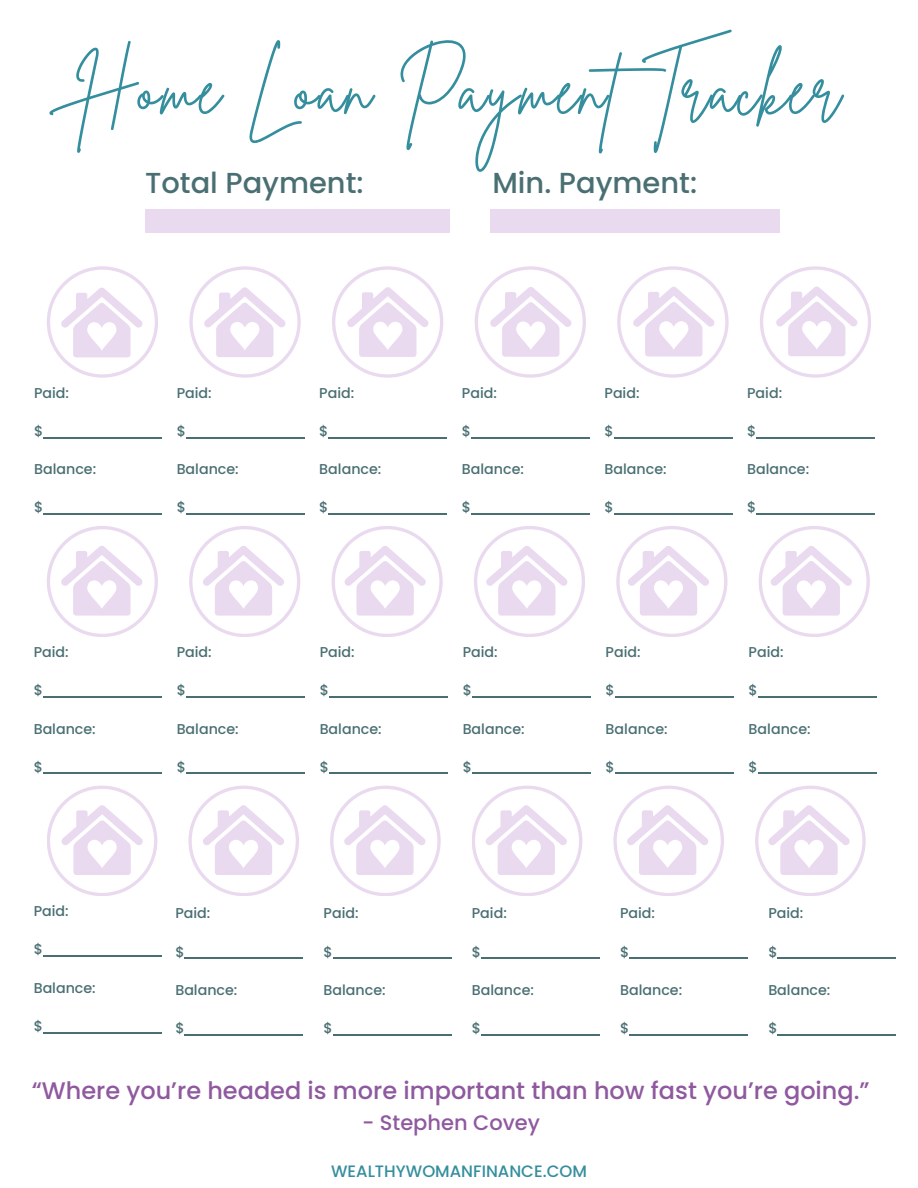
<style>
.page{position:relative;width:918px;height:1188px;background:#fff}
.page>*{position:absolute;margin:0;border:0;box-sizing:border-box;transform-origin:0 0}
.t1{font:69px "Brittany Signature";letter-spacing:.03em;color:#358e9d}
.t2{font:500 28.95px "Poppins";color:#4a6f73}
.t3{font:500 24px "Poppins";color:#8f599f}
.t4{font:500 21px "Poppins";color:#8f599f}
.t5{font:500 16.5px "Poppins";color:#358e9d}
.t6{font:500 14.25px "Poppins";color:#4a6f73}
</style>
<div class="page">
<div style="left:145px;top:209px;width:305px;height:24px;background:#eadaef"></div>
<div style="left:491px;top:209px;width:289px;height:24px;background:#eadaef"></div>
<hr style="left:43px;top:437px;width:119px;height:1px;background:#4a6f73">
<hr style="left:43px;top:514px;width:119px;height:1px;background:#4a6f73">
<hr style="left:186px;top:437px;width:118px;height:1px;background:#4a6f73">
<hr style="left:186px;top:514px;width:118px;height:1px;background:#4a6f73">
<hr style="left:329px;top:437px;width:118px;height:1px;background:#4a6f73">
<hr style="left:329px;top:514px;width:118px;height:1px;background:#4a6f73">
<hr style="left:471px;top:437px;width:119px;height:1px;background:#4a6f73">
<hr style="left:471px;top:514px;width:119px;height:1px;background:#4a6f73">
<hr style="left:614px;top:437px;width:118px;height:1px;background:#4a6f73">
<hr style="left:614px;top:514px;width:118px;height:1px;background:#4a6f73">
<hr style="left:756px;top:437px;width:119px;height:1px;background:#4a6f73">
<hr style="left:756px;top:514px;width:119px;height:1px;background:#4a6f73">
<hr style="left:43px;top:696px;width:118px;height:2px;background:#4a6f73">
<hr style="left:43px;top:773px;width:118px;height:1px;background:#4a6f73">
<hr style="left:186px;top:696px;width:118px;height:2px;background:#4a6f73">
<hr style="left:186px;top:773px;width:118px;height:1px;background:#4a6f73">
<hr style="left:329px;top:696px;width:118px;height:2px;background:#4a6f73">
<hr style="left:329px;top:773px;width:118px;height:1px;background:#4a6f73">
<hr style="left:472px;top:696px;width:118px;height:2px;background:#4a6f73">
<hr style="left:472px;top:773px;width:118px;height:1px;background:#4a6f73">
<hr style="left:615px;top:696px;width:118px;height:2px;background:#4a6f73">
<hr style="left:615px;top:773px;width:118px;height:1px;background:#4a6f73">
<hr style="left:758px;top:696px;width:118px;height:2px;background:#4a6f73">
<hr style="left:758px;top:773px;width:118px;height:1px;background:#4a6f73">
<hr style="left:43px;top:956px;width:118px;height:1px;background:#4a6f73">
<hr style="left:43px;top:1032px;width:118px;height:1px;background:#4a6f73">
<hr style="left:185px;top:958px;width:118px;height:1px;background:#4a6f73">
<hr style="left:185px;top:1034px;width:118px;height:1px;background:#4a6f73">
<hr style="left:333px;top:958px;width:118px;height:1px;background:#4a6f73">
<hr style="left:333px;top:1034px;width:118px;height:1px;background:#4a6f73">
<hr style="left:481px;top:958px;width:119px;height:1px;background:#4a6f73">
<hr style="left:481px;top:1034px;width:119px;height:1px;background:#4a6f73">
<hr style="left:629px;top:958px;width:119px;height:1px;background:#4a6f73">
<hr style="left:629px;top:1034px;width:119px;height:1px;background:#4a6f73">
<hr style="left:778px;top:958px;width:118px;height:1px;background:#4a6f73">
<hr style="left:778px;top:1034px;width:118px;height:1px;background:#4a6f73">
<svg style="left:47px;top:266px;width:111px;height:112px"></svg>
<svg style="left:189px;top:266px;width:112px;height:112px"></svg>
<svg style="left:332px;top:266px;width:111px;height:112px"></svg>
<svg style="left:475px;top:266px;width:111px;height:112px"></svg>
<svg style="left:617px;top:266px;width:112px;height:112px"></svg>
<svg style="left:760px;top:266px;width:111px;height:112px"></svg>
<svg style="left:47px;top:526px;width:111px;height:111px"></svg>
<svg style="left:189px;top:526px;width:111px;height:111px"></svg>
<svg style="left:332px;top:526px;width:111px;height:111px"></svg>
<svg style="left:474px;top:526px;width:111px;height:111px"></svg>
<svg style="left:616px;top:526px;width:111px;height:111px"></svg>
<svg style="left:759px;top:526px;width:111px;height:111px"></svg>
<svg style="left:47px;top:786px;width:110px;height:110px"></svg>
<svg style="left:188px;top:786px;width:111px;height:110px"></svg>
<svg style="left:330px;top:786px;width:111px;height:110px"></svg>
<svg style="left:472px;top:786px;width:110px;height:110px"></svg>
<svg style="left:613px;top:786px;width:111px;height:110px"></svg>
<svg style="left:755px;top:786px;width:111px;height:110px"></svg>
<h1 class="t1" style="left:77px;top:45px;width:765px">Home Loan PaymentTracker</h1>
<h2 class="t2" style="left:145px;top:162px;width:220px">Total Payment:</h2>
<h2 class="t2" style="left:492px;top:163px;width:206px">Min. Payment:</h2>
<p class="t6" style="left:34px;top:383px;width:37px">Paid:</p>
<p class="t6" style="left:34px;top:421px;width:11px">$</p>
<p class="t6" style="left:34px;top:459px;width:64px">Balance:</p>
<p class="t6" style="left:34px;top:497px;width:11px">$</p>
<p class="t6" style="left:34px;top:642px;width:37px">Paid:</p>
<p class="t6" style="left:34px;top:680px;width:11px">$</p>
<p class="t6" style="left:34px;top:719px;width:64px">Balance:</p>
<p class="t6" style="left:34px;top:757px;width:11px">$</p>
<p class="t6" style="left:34px;top:901px;width:37px">Paid:</p>
<p class="t6" style="left:34px;top:939px;width:11px">$</p>
<p class="t6" style="left:34px;top:978px;width:64px">Balance:</p>
<p class="t6" style="left:34px;top:1016px;width:11px">$</p>
<p class="t6" style="left:177px;top:383px;width:37px">Paid:</p>
<p class="t6" style="left:177px;top:421px;width:11px">$</p>
<p class="t6" style="left:177px;top:459px;width:64px">Balance:</p>
<p class="t6" style="left:177px;top:497px;width:11px">$</p>
<p class="t6" style="left:177px;top:642px;width:37px">Paid:</p>
<p class="t6" style="left:177px;top:680px;width:11px">$</p>
<p class="t6" style="left:177px;top:719px;width:64px">Balance:</p>
<p class="t6" style="left:177px;top:757px;width:11px">$</p>
<p class="t6" style="left:175px;top:903px;width:37px">Paid:</p>
<p class="t6" style="left:175px;top:942px;width:11px">$</p>
<p class="t6" style="left:175px;top:980px;width:64px">Balance:</p>
<p class="t6" style="left:175px;top:1018px;width:11px">$</p>
<p class="t6" style="left:319px;top:383px;width:37px">Paid:</p>
<p class="t6" style="left:319px;top:421px;width:11px">$</p>
<p class="t6" style="left:319px;top:459px;width:64px">Balance:</p>
<p class="t6" style="left:319px;top:497px;width:11px">$</p>
<p class="t6" style="left:320px;top:642px;width:37px">Paid:</p>
<p class="t6" style="left:320px;top:680px;width:11px">$</p>
<p class="t6" style="left:320px;top:719px;width:64px">Balance:</p>
<p class="t6" style="left:320px;top:757px;width:11px">$</p>
<p class="t6" style="left:324px;top:903px;width:37px">Paid:</p>
<p class="t6" style="left:324px;top:942px;width:11px">$</p>
<p class="t6" style="left:324px;top:980px;width:64px">Balance:</p>
<p class="t6" style="left:324px;top:1018px;width:11px">$</p>
<p class="t6" style="left:462px;top:383px;width:37px">Paid:</p>
<p class="t6" style="left:462px;top:421px;width:11px">$</p>
<p class="t6" style="left:462px;top:459px;width:64px">Balance:</p>
<p class="t6" style="left:462px;top:497px;width:11px">$</p>
<p class="t6" style="left:463px;top:642px;width:37px">Paid:</p>
<p class="t6" style="left:463px;top:680px;width:11px">$</p>
<p class="t6" style="left:463px;top:719px;width:64px">Balance:</p>
<p class="t6" style="left:463px;top:757px;width:11px">$</p>
<p class="t6" style="left:472px;top:903px;width:37px">Paid:</p>
<p class="t6" style="left:472px;top:942px;width:11px">$</p>
<p class="t6" style="left:472px;top:980px;width:64px">Balance:</p>
<p class="t6" style="left:472px;top:1018px;width:11px">$</p>
<p class="t6" style="left:605px;top:383px;width:37px">Paid:</p>
<p class="t6" style="left:605px;top:421px;width:11px">$</p>
<p class="t6" style="left:605px;top:459px;width:64px">Balance:</p>
<p class="t6" style="left:605px;top:497px;width:11px">$</p>
<p class="t6" style="left:606px;top:642px;width:37px">Paid:</p>
<p class="t6" style="left:606px;top:680px;width:11px">$</p>
<p class="t6" style="left:606px;top:719px;width:64px">Balance:</p>
<p class="t6" style="left:606px;top:757px;width:11px">$</p>
<p class="t6" style="left:620px;top:903px;width:37px">Paid:</p>
<p class="t6" style="left:620px;top:942px;width:11px">$</p>
<p class="t6" style="left:620px;top:980px;width:64px">Balance:</p>
<p class="t6" style="left:620px;top:1018px;width:11px">$</p>
<p class="t6" style="left:747px;top:383px;width:37px">Paid:</p>
<p class="t6" style="left:747px;top:421px;width:11px">$</p>
<p class="t6" style="left:747px;top:459px;width:64px">Balance:</p>
<p class="t6" style="left:747px;top:497px;width:11px">$</p>
<p class="t6" style="left:749px;top:642px;width:37px">Paid:</p>
<p class="t6" style="left:749px;top:680px;width:11px">$</p>
<p class="t6" style="left:749px;top:719px;width:64px">Balance:</p>
<p class="t6" style="left:749px;top:757px;width:11px">$</p>
<p class="t6" style="left:768px;top:903px;width:37px">Paid:</p>
<p class="t6" style="left:768px;top:942px;width:11px">$</p>
<p class="t6" style="left:768px;top:980px;width:64px">Balance:</p>
<p class="t6" style="left:768px;top:1018px;width:11px">$</p>
<h3 class="t3" style="left:32px;top:1074px;width:839px">“Where you’re headed is more important than how fast you’re going.”</h3>
<h3 class="t4" style="left:362px;top:1108px;width:179px">- Stephen Covey</h3>
<p class="t5" style="left:331px;top:1160px;width:257px">WEALTHYWOMANFINANCE.COM</p>
</div>
